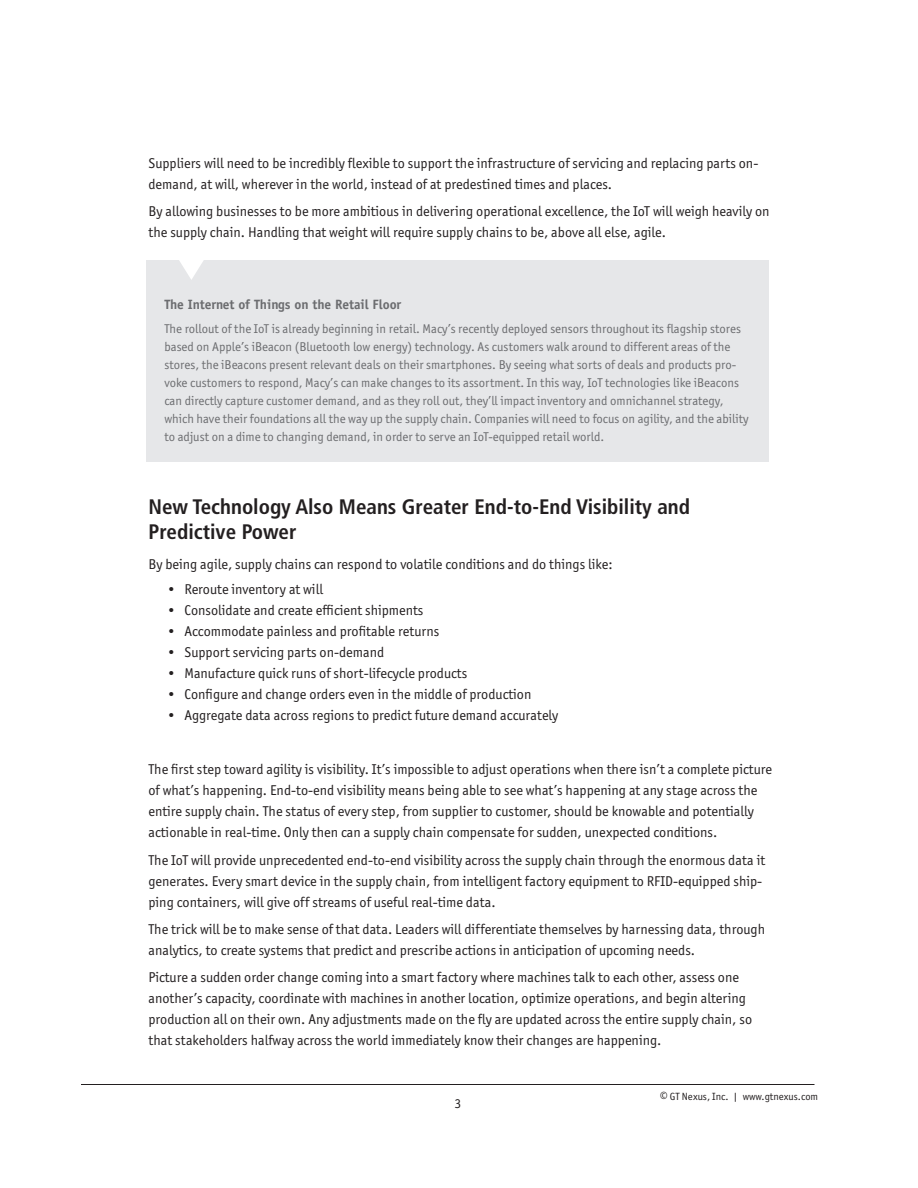
<style>
.page{position:relative;width:918px;height:1188px;background:#fff}
.page>*{position:absolute;margin:0;border:0;box-sizing:border-box;transform-origin:0 0}
.t1{font:700 condensed 21px/25.2px "Frutiger";color:#231f20}
.t2{font:14.25px/21px "Officina San ITC";color:#231f20}
.t3{font:700 13.5px "Officina Sans LT";letter-spacing:-.005em;color:#6c6d70}
.t4{font:13.5px "Officina San ITC";color:#231f20}
.t5{font:12.75px/18px "Officina San ITC";color:#6c6d70}
.t6{font:10.5px "Officina San ITC";color:#231f20}
</style>
<div class="page">
<hr style="left:81px;top:1084px;width:733px;height:1px;background:#231f20">
<div style="left:146px;top:260px;width:623px;height:202px;background:#e6e7e9"></div>
<svg style="left:179px;top:260px;width:25px;height:20px"></svg>
<p class="t2" style="left:148px;top:152px;width:611px">Suppliers will need to be incredibly flexible to support the infrastructure of servicing and replacing parts on&shy;demand, at will, wherever in the world, instead of at predestined times and places.</p>
<p class="t2" style="left:148px;top:200px;width:623px">By allowing businesses to be more ambitious in delivering operational excellence, the IoT will weigh heavily on the supply chain. Handling that weight will require supply chains to be, above all else, agile.</p>
<p class="t3" style="left:164px;top:296px;width:238px">The Internet of Things on the Retail Floor</p>
<p class="t5" style="left:164px;top:319px;width:586px">The rollout of the IoT is already beginning in retail. Macy’s recently deployed sensors throughout its flagship stores based on Apple’s iBeacon (Bluetooth low energy) technology. As customers walk around to different areas of the stores, the iBeacons present relevant deals on their smartphones. By seeing what sorts of deals and products pro&shy;voke customers to respond, Macy’s can make changes to its assortment. In this way, IoT technologies like iBeacons can directly capture customer demand, and as they roll out, they’ll impact inventory and omnichannel strategy, which have their foundations all the way up the supply chain. Companies will need to focus on agility, and the ability to adjust on a dime to changing demand, in order to serve an IoT-equipped retail world.</p>
<h1 class="t1" style="left:148px;top:494px;width:543px">New Technology Also Means Greater End-to-End Visibility and<br>Predictive Power</h1>
<p class="t2" style="left:148px;top:554px;width:466px">By being agile, supply chains can respond to volatile conditions and do things like:</p>
<p class="t2" style="left:166px;top:579px;width:158px">• Reroute inventory at will</p>
<p class="t2" style="left:166px;top:600px;width:259px">• Consolidate and create efficient shipments</p>
<p class="t2" style="left:166px;top:621px;width:274px">• Accommodate painless and profitable returns</p>
<p class="t2" style="left:166px;top:642px;width:219px">• Support servicing parts on-demand</p>
<p class="t2" style="left:166px;top:663px;width:302px">• Manufacture quick runs of short-lifecycle products</p>
<p class="t2" style="left:166px;top:684px;width:366px">• Configure and change orders even in the middle of production</p>
<p class="t2" style="left:166px;top:705px;width:393px">• Aggregate data across regions to predict future demand accurately</p>
<p class="t2" style="left:148px;top:759px;width:625px">The first step toward agility is visibility. It’s impossible to adjust operations when there isn’t a complete picture of what’s happening. End-to-end visibility means being able to see what’s happening at any stage across the entire supply chain. The status of every step, from supplier to customer, should be knowable and potentially actionable in real-time. Only then can a supply chain compensate for sudden, unexpected conditions.</p>
<p class="t2" style="left:148px;top:849px;width:618px">The IoT will provide unprecedented end-to-end visibility across the supply chain through the enormous data it generates. Every smart device in the supply chain, from intelligent factory equipment to RFID-equipped ship&shy;ping containers, will give off streams of useful real-time data.</p>
<p class="t2" style="left:148px;top:918px;width:618px">The trick will be to make sense of that data. Leaders will differentiate themselves by harnessing data, through analytics, to create systems that predict and prescribe actions in anticipation of upcoming needs.</p>
<p class="t2" style="left:148px;top:966px;width:605px">Picture a sudden order change coming into a smart factory where machines talk to each other, assess one another’s capacity, coordinate with machines in another location, optimize operations, and begin altering production all on their own. Any adjustments made on the fly are updated across the entire supply chain, so that stakeholders halfway across the world immediately know their changes are happening.</p>
<p class="t4" style="left:454px;top:1095px;width:8px">3</p>
<p class="t6" style="left:660px;top:1090px;width:160px">© GT Nexus, Inc. | www.gtnexus.com</p>
</div>
